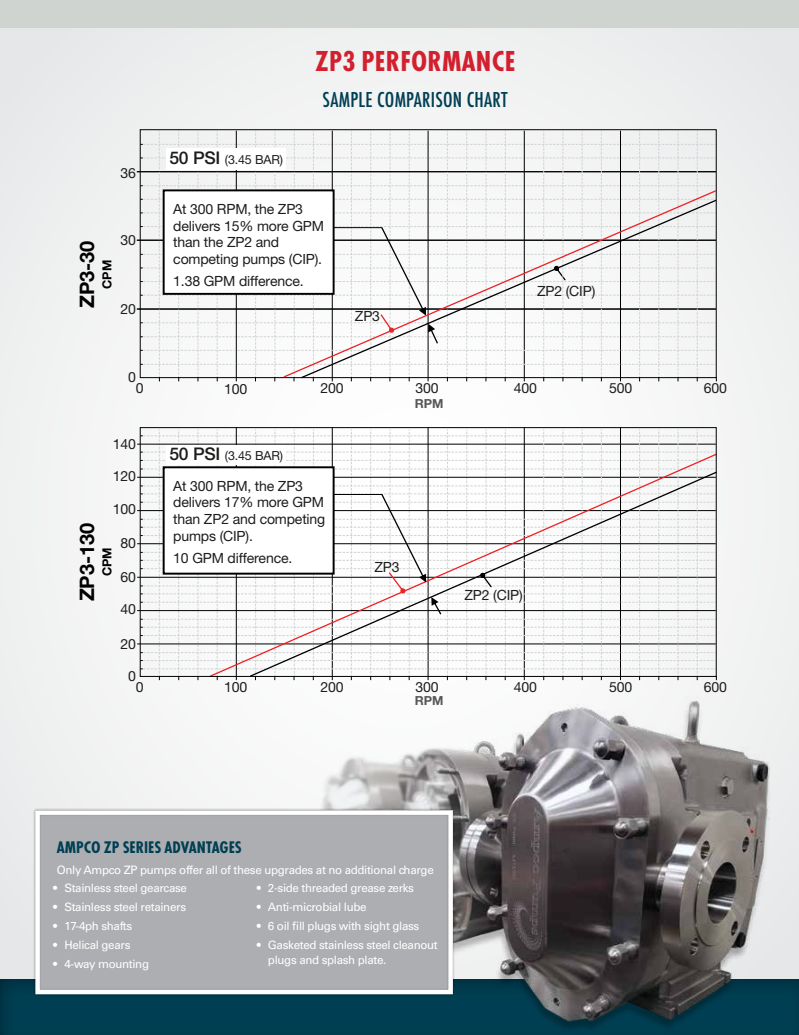
<style>
.page{position:relative;width:799px;height:1035px;background:#fff}
.page>*{position:absolute;margin:0;border:0;box-sizing:border-box;transform-origin:0 0}
.t1{font:700 30px "Function Cond";letter-spacing:.01em;color:#d3202f}
.t2{font:22.5px "Function Cond";letter-spacing:.01em;color:#003f53}
.t3{font:700 20px "Helvetica Neue LT Std";color:#000}
.t4{font:700 17.5px "Function Cond";color:#003f53}
.t5{font:14.12px "Helvetica Neue LT Std";letter-spacing:-.01em;color:#1d1d1b}
.t6{font:14px/16.9px "Helvetica Neue LT Std";letter-spacing:-.01em;color:#1d1d1b}
.t7{font:12.5px "Helvetica Neue LT Std";letter-spacing:-.01em;color:#1d1d1b}
.t8{font:700 12.5px "Helvetica Neue LT Std";color:#585756}
.t9{font:700 12.5px "Helvetica Neue LT Std";color:#000}
.t10{font:11.62px/15px "Univers LT Std";letter-spacing:-.03em;color:#fff}
.s1{font-weight:500;font-size:17.5px}
</style>
<div class="page">
<div style="left:0;top:28px;width:799px;height:956px;background:#f1f1f2"></div>
<div style="left:0;top:0;width:799px;height:28px;background:#d0d4d1"></div>
<div style="left:0;top:977px;width:799px;height:58px;background:#003f53"></div>
<hr style="left:0;top:977px;width:2px;height:58px;background:#003141">
<hr style="left:137px;top:477px;width:579px;height:1px;background:#000">
<hr style="left:137px;top:444px;width:579px;height:1px;background:#000">
<hr style="left:137px;top:510px;width:579px;height:1px;background:#000">
<hr style="left:137px;top:543px;width:579px;height:1px;background:#000">
<hr style="left:137px;top:577px;width:579px;height:1px;background:#000">
<hr style="left:137px;top:610px;width:579px;height:1px;background:#000">
<hr style="left:137px;top:644px;width:579px;height:1px;background:#000">
<svg style="left:142px;top:429px;width:575px;height:251px"></svg>
<hr style="left:334px;top:494px;width:48px;height:1px;background:#000">
<div style="left:166px;top:445px;width:120px;height:20px;background:#fff"></div>
<hr style="left:137px;top:309px;width:579px;height:1px;background:#000">
<hr style="left:137px;top:240px;width:579px;height:1px;background:#000">
<hr style="left:137px;top:171px;width:579px;height:1px;background:#000">
<svg style="left:140px;top:131px;width:577px;height:250px"></svg>
<svg style="left:282px;top:189px;width:435px;height:190px"></svg>
<svg style="left:300px;top:199px;width:417px;height:180px"></svg>
<div style="left:164px;top:190px;width:170px;height:104px;background:#fff"></div>
<div style="left:163px;top:189px;width:171px;height:106px;border:2px solid #000"></div>
<div style="left:166px;top:148px;width:120px;height:22px;background:#fff"></div>
<div style="left:140px;top:427px;width:576px;height:250px;border:1px solid #000"></div>
<img style="left:323px;top:701px;width:447px;height:328px">
<div style="left:33px;top:808px;width:422px;height:189px;background:#acaeb1"></div>
<div style="left:35px;top:810px;width:418px;height:184px;border:4px solid #fff"></div>
<p class="t6" style="left:121px;top:165px;width:17px">36</p>
<h3 class="t3" style="left:75px;top:308px;width:69px;rotate:-90deg">ZP3-30</h3>
<p class="t9" style="left:99px;top:289px;width:30px;rotate:-90deg">CPM</p>
<p class="t6" style="left:121px;top:231px;width:17px">30</p>
<p class="t6" style="left:121px;top:300px;width:17px">20</p>
<p class="t7" style="left:169px;top:152px;width:115px"><span class="s1">50 PSI</span> (3.45 BAR)</p>
<h1 class="t1" style="left:315px;top:44px;width:202px">ZP3 PERFORMANCE</h1>
<h2 class="t2" style="left:323px;top:88px;width:187px">SAMPLE COMPARISON CHART</h2>
<p class="t6" style="left:173px;top:200px;width:152px">At 300 RPM, the ZP3 delivers 15% more GPM than the ZP2 and competing pumps (CIP).</p>
<p class="t6" style="left:173px;top:273px;width:132px">1.38 GPM difference.</p>
<p class="t6" style="left:355px;top:308px;width:27px">ZP3</p>
<p class="t6" style="left:537px;top:282px;width:60px">ZP2 (CIP)</p>
<p class="t6" style="left:128px;top:369px;width:9px">0</p>
<p class="t6" style="left:136px;top:380px;width:9px">0</p>
<p class="t5" style="left:224px;top:380px;width:25px">100</p>
<p class="t6" style="left:321px;top:380px;width:25px">200</p>
<p class="t6" style="left:415px;top:380px;width:25px">300</p>
<p class="t6" style="left:514px;top:380px;width:25px">400</p>
<p class="t6" style="left:609px;top:380px;width:25px">500</p>
<p class="t6" style="left:704px;top:380px;width:25px">600</p>
<p class="t8" style="left:415px;top:396px;width:30px">RPM</p>
<p class="t6" style="left:113px;top:436px;width:25px">140</p>
<p class="t6" style="left:113px;top:468px;width:25px">120</p>
<p class="t6" style="left:113px;top:500px;width:25px">100</p>
<h3 class="t3" style="left:75px;top:601px;width:80px;rotate:-90deg">ZP3-130</h3>
<p class="t9" style="left:99px;top:576px;width:30px;rotate:-90deg">CPM</p>
<p class="t6" style="left:121px;top:534px;width:17px">80</p>
<p class="t6" style="left:121px;top:568px;width:17px">60</p>
<p class="t6" style="left:121px;top:601px;width:17px">40</p>
<p class="t6" style="left:121px;top:635px;width:17px">20</p>
<p class="t7" style="left:169px;top:448px;width:115px"><span class="s1">50 PSI</span> (3.45 BAR)</p>
<p class="t6" style="left:173px;top:477px;width:153px">At 300 RPM, the ZP3 delivers 17% more GPM than ZP2 and competing pumps (CIP).</p>
<p class="t6" style="left:173px;top:549px;width:121px">10 GPM difference.</p>
<p class="t6" style="left:374px;top:558px;width:27px">ZP3</p>
<p class="t6" style="left:464px;top:587px;width:60px">ZP2 (CIP)</p>
<p class="t6" style="left:128px;top:667px;width:9px">0</p>
<p class="t5" style="left:224px;top:679px;width:25px">100</p>
<p class="t6" style="left:321px;top:679px;width:25px">200</p>
<p class="t6" style="left:136px;top:679px;width:9px">0</p>
<p class="t6" style="left:609px;top:679px;width:25px">500</p>
<p class="t6" style="left:704px;top:679px;width:25px">600</p>
<p class="t6" style="left:415px;top:679px;width:25px">300</p>
<p class="t6" style="left:514px;top:679px;width:25px">400</p>
<p class="t8" style="left:415px;top:692px;width:30px">RPM</p>
<h3 class="t4" style="left:57px;top:838px;width:186px">AMPCO ZP SERIES ADVANTAGES</h3>
<p class="t10" style="left:57px;top:862px;width:378px">Only Ampco ZP pumps offer all of these upgrades at no additional charge</p>
<p class="t10" style="left:53px;top:880px;width:135px">• Stainless steel gearcase</p>
<p class="t10" style="left:53px;top:899px;width:135px">• Stainless steel retainers</p>
<p class="t10" style="left:53px;top:918px;width:81px">• 17-4ph shafts</p>
<p class="t10" style="left:53px;top:938px;width:79px">• Helical gears</p>
<p class="t10" style="left:53px;top:957px;width:97px">• 4-way mounting</p>
<p class="t10" style="left:257px;top:880px;width:159px">• 2-side threaded grease zerks</p>
<p class="t10" style="left:257px;top:899px;width:111px">• Anti-microbial lube</p>
<p class="t10" style="left:257px;top:918px;width:164px">• 6 oil fill plugs with sight glass</p>
<p class="t10" style="left:268px;top:938px;width:171px;text-indent:-11px">• Gasketed stainless steel cleanout plugs and splash plate.</p>
</div>
